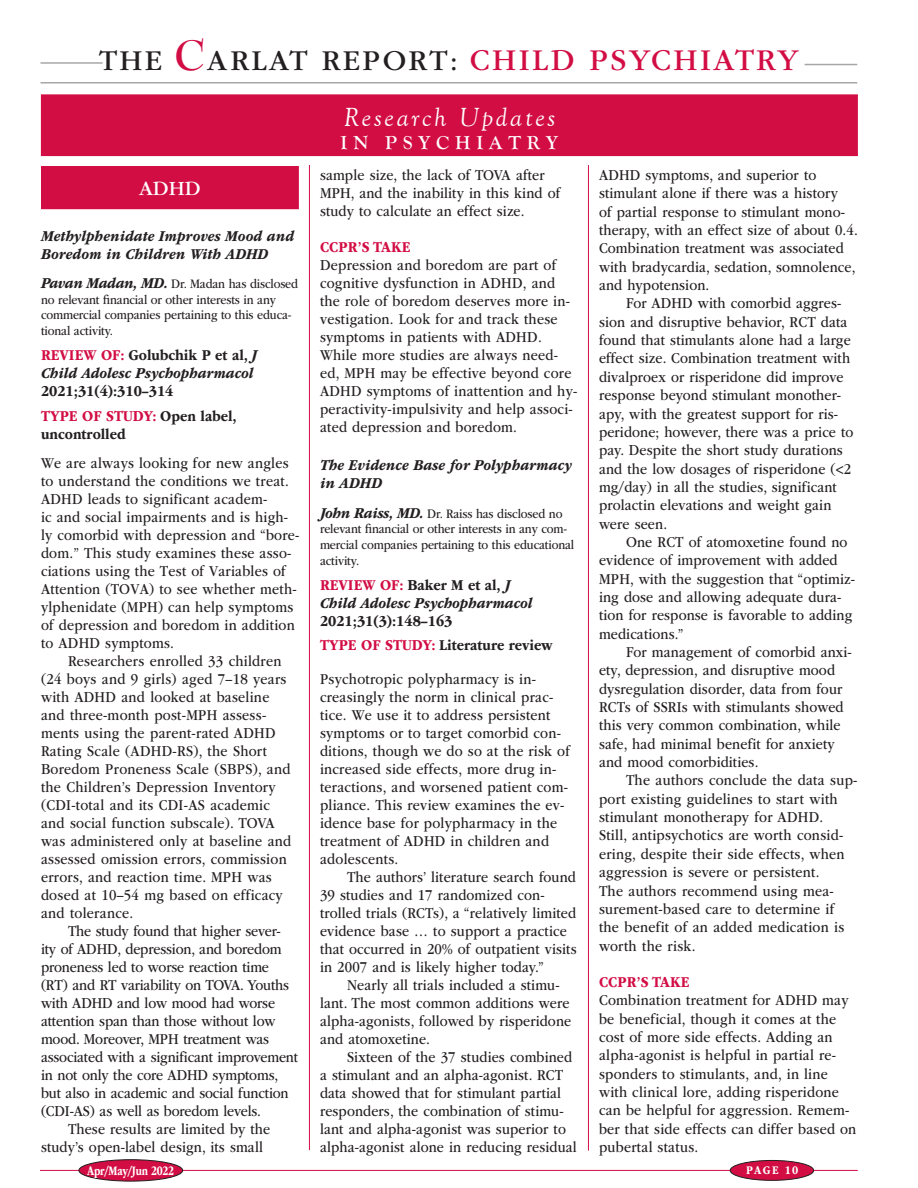
<style>
.page{position:relative;width:918px;height:1188px;background:#fff}
.page>*{position:absolute;margin:0;border:0;box-sizing:border-box;transform-origin:0 0}
.t1{font:30px "ITC Garamond Std";letter-spacing:.075em;color:#231f20}
.t2{font:italic 27px "Goudy Old Style T";letter-spacing:.1em;color:#fff}
.t3{font:21px "ITC Garamond Std";color:#fff}
.t4{font:700 19.5px "Goudy Old Style T";letter-spacing:.3em;color:#fff}
.t5{font:15.75px/18px "ITC Garamond Std";letter-spacing:.01em;color:#231f20;scale:.88 1}
.t6{font:15.75px "ITC Garamond Std";letter-spacing:-.01em;color:#231f20;scale:.88 1}
.t7{font:italic 700 15.75px/18px "ITC Garamond Std";letter-spacing:.01em;color:#231f20;scale:.88 1}
.t8{font:700 15.75px/24.8px "ITC Garamond Std";color:#231f20;scale:.88 1}
.t9{font:700 15.75px "ITC Garamond Std";letter-spacing:.01em;color:#d20d44;scale:.88 1}
.t10{font:13.5px/15.8px "ITC Garamond Std";letter-spacing:-.01em;color:#231f20;scale:.88 1}
.t11{font:700 13.5px "ITC Garamond Std";letter-spacing:-.025em;color:#fff;scale:.75 1}
.t12{font:700 12.15px "ITC Garamond Std";letter-spacing:.125em;color:#fff;scale:.85 1}
.s1{font-family:"Bernhard Modern Std";font-weight:700;font-size:46.5px;color:#d20d44}
.s2{font-size:31.5px;color:#d20d44}
.s3{font-weight:700;font-style:italic;font-size:15.75px}
.s4{font-style:normal;color:#d20d44}
.s5{font-style:normal}
.s6{color:#d20d44}
</style>
<div class="page">
<hr style="left:805px;top:64px;width:52px;height:1px;background:#231f20">
<hr style="left:40px;top:62px;width:63px;height:2px;background:#231f20">
<hr style="left:40px;top:82px;width:817px;height:2px;background:#231f20">
<hr style="left:40px;top:1170px;width:818px;height:1px;background:#d20d44">
<div style="left:730px;top:1160px;width:84px;height:20px;background:#d20d44;border-radius:50%"></div>
<div style="left:730px;top:1160px;width:84px;height:21px;border:1px solid #231f20;border-radius:50%"></div>
<div style="left:79px;top:1160px;width:104px;height:21px;background:#d20d44;border-radius:50%"></div>
<div style="left:79px;top:1159px;width:104px;height:23px;border:1px solid #231f20;border-radius:50%"></div>
<div style="left:42px;top:167px;width:256px;height:41px;background:#d20d44"></div>
<div style="left:41px;top:166px;width:258px;height:43px;border:2px solid #d20d44"></div>
<div style="left:41px;top:95px;width:816px;height:61px;background:#d20d44"></div>
<div style="left:41px;top:94px;width:817px;height:62px;border:1px solid #d20d44"></div>
<hr style="left:309px;top:165px;width:1px;height:985px;background:#d20d44">
<hr style="left:588px;top:165px;width:1px;height:986px;background:#d20d44">
<h1 class="t1" style="left:99px;top:44px;width:701px">THE <span class="s1">C</span>ARLAT REPORT: <span class="s2">CHILD PSYCHIATRY</span></h1>
<h3 class="t3" style="left:139px;top:177px;width:63px">ADHD</h3>
<p class="t7" style="left:41px;top:227px;width:289px">Methylphenidate Improves Mood and<br>Boredom in Children With ADHD</p>
<p class="t10" style="left:41px;top:276px;width:294px"><span class="s3">Pavan Madan, MD.</span> Dr. Madan has disclosed no relevant financial or other interests in any commercial companies pertaining to this educa&shy;tional activity.</p>
<p class="t7" style="left:41px;top:346px;width:247px"><span class="s4">REVIEW OF:</span> <span class="s5">Golubchik P et al,</span> J<br>Child Adolesc Psychopharmacol</p>
<p class="t8" style="left:41px;top:379px;width:224px">2021;31(4):310–314<br><span class="s6">TYPE OF STUDY:</span> Open label,</p>
<p class="t8" style="left:41px;top:421px;width:98px">uncontrolled</p>
<p class="t5" style="left:41px;top:454px;width:295px">We are always looking for new angles to understand the conditions we treat.<br>ADHD leads to significant academ-<br>ic and social impairments and is high&shy;ly comorbid with depression and “bore&shy;dom.” This study examines these asso&shy;ciations using the Test of Variables of Attention (TOVA) to see whether meth&shy;ylphenidate (MPH) can help symptoms of depression and boredom in addition to ADHD symptoms.</p>
<p class="t5" style="left:41px;top:652px;width:286px;text-indent:27px">Researchers enrolled 33 children (24 boys and 9 girls) aged 7–18 years with ADHD and looked at baseline and three-month post-MPH assess&shy;ments using the parent-rated ADHD Rating Scale (ADHD-RS), the Short Boredom Proneness Scale (SBPS), and the Children’s Depression Inventory (CDI-total and its CDI-AS academic and social function subscale). TOVA was administered only at baseline and assessed omission errors, commission errors, and reaction time. MPH was dosed at 10–54 mg based on efficacy and tolerance.</p>
<p class="t6" style="left:68px;top:922px;width:243px">The study found that higher sever-</p>
<p class="t6" style="left:41px;top:940px;width:275px">ity of ADHD, depression, and boredom</p>
<p class="t6" style="left:41px;top:958px;width:261px">proneness led to worse reaction time</p>
<p class="t6" style="left:41px;top:976px;width:283px">(RT) and RT variability on TOVA. Youths</p>
<p class="t6" style="left:41px;top:994px;width:268px">with ADHD and low mood had worse</p>
<p class="t6" style="left:41px;top:1012px;width:268px">attention span than those without low</p>
<p class="t6" style="left:41px;top:1030px;width:261px">mood. Moreover, MPH treatment was</p>
<p class="t6" style="left:41px;top:1048px;width:294px">associated with a significant improvement</p>
<p class="t6" style="left:41px;top:1066px;width:271px">in not only the core ADHD symptoms,</p>
<p class="t6" style="left:41px;top:1084px;width:283px">but also in academic and social function</p>
<p class="t6" style="left:41px;top:1102px;width:252px">(CDI-AS) as well as boredom levels.</p>
<p class="t5" style="left:68px;top:1120px;width:231px">These results are limited by the</p>
<p class="t5" style="left:41px;top:1138px;width:254px">study’s open-label design, its small</p>
<h2 class="t2" style="left:344px;top:103px;width:213px">Research Updates</h2>
<p class="t4" style="left:341px;top:131px;width:219px">IN PSYCHIATRY</p>
<p class="t5" style="left:320px;top:166px;width:275px">sample size, the lack of TOVA after<br>MPH, and the inability in this kind of study to calculate an effect size.</p>
<p class="t9" style="left:320px;top:238px;width:104px">CCPR’S TAKE</p>
<p class="t5" style="left:320px;top:256px;width:294px">Depression and boredom are part of cognitive dysfunction in ADHD, and the role of boredom deserves more in&shy;vestigation. Look for and track these symptoms in patients with ADHD.<br>While more studies are always need&shy;ed, MPH may be effective beyond core ADHD symptoms of inattention and hy&shy;peractivity-impulsivity and help associ&shy;ated depression and boredom.</p>
<p class="t7" style="left:320px;top:456px;width:288px">The Evidence Base for Polypharmacy in ADHD</p>
<p class="t10" style="left:320px;top:506px;width:290px"><span class="s3">John Raiss, MD.</span> Dr. Raiss has disclosed no relevant financial or other interests in any com&shy;mercial companies pertaining to this educational activity.</p>
<p class="t7" style="left:320px;top:576px;width:243px"><span class="s4">REVIEW OF:</span> <span class="s5">Baker M et al,</span> J<br>Child Adolesc Psychopharmacol</p>
<p class="t8" style="left:320px;top:608px;width:266px">2021;31(3):148–163<br><span class="s6">TYPE OF STUDY:</span> Literature review</p>
<p class="t5" style="left:320px;top:670px;width:285px">Psychotropic polypharmacy is in&shy;creasingly the norm in clinical prac&shy;tice. We use it to address persistent symptoms or to target comorbid con&shy;ditions, though we do so at the risk of increased side effects, more drug in&shy;teractions, and worsened patient com&shy;pliance. This review examines the ev&shy;idence base for polypharmacy in the treatment of ADHD in children and adolescents.</p>
<p class="t5" style="left:320px;top:868px;width:293px;text-indent:27px">The authors’ literature search found 39 studies and 17 randomized con&shy;trolled trials (RCTs), a “relatively limited evidence base … to support a practice that occurred in 20% of outpatient visits in 2007 and is likely higher today.”</p>
<p class="t5" style="left:320px;top:976px;width:287px;text-indent:27px">Nearly all trials included a stimu&shy;lant. The most common additions were alpha-agonists, followed by risperidone and atomoxetine.</p>
<p class="t5" style="left:320px;top:1048px;width:293px;text-indent:27px">Sixteen of the 37 studies combined a stimulant and an alpha-agonist. RCT data showed that for stimulant partial responders, the combination of stimu&shy;lant and alpha-agonist was superior to alpha-agonist alone in reducing residual</p>
<p class="t5" style="left:599px;top:166px;width:296px">ADHD symptoms, and superior to stimulant alone if there was a history<br>of partial response to stimulant mono&shy;therapy, with an effect size of about 0.4.<br>Combination treatment was associated with bradycardia, sedation, somnolence, and hypotension.</p>
<p class="t5" style="left:599px;top:294px;width:291px;text-indent:27px">For ADHD with comorbid aggres&shy;sion and disruptive behavior, RCT data found that stimulants alone had a large effect size. Combination treatment with divalproex or risperidone did improve response beyond stimulant monother&shy;apy, with the greatest support for ris&shy;peridone; however, there was a price to pay. Despite the short study durations and the low dosages of risperidone (&lt;2 mg/day) in all the studies, significant prolactin elevations and weight gain were seen.</p>
<p class="t5" style="left:599px;top:533px;width:293px;text-indent:27px">One RCT of atomoxetine found no evidence of improvement with added MPH, with the suggestion that “optimiz&shy;ing dose and allowing adequate dura&shy;tion for response is favorable to adding medications.”</p>
<p class="t5" style="left:599px;top:643px;width:289px;text-indent:27px">For management of comorbid anxi&shy;ety, depression, and disruptive mood dysregulation disorder, data from four RCTs of SSRIs with stimulants showed this very common combination, while safe, had minimal benefit for anxiety and mood comorbidities.</p>
<p class="t5" style="left:599px;top:771px;width:295px;text-indent:27px">The authors conclude the data sup&shy;port existing guidelines to start with stimulant monotherapy for ADHD.<br>Still, antipsychotics are worth consid&shy;ering, despite their side effects, when aggression is severe or persistent.<br>The authors recommend using mea&shy;surement-based care to determine if the benefit of an added medication is worth the risk.</p>
<p class="t9" style="left:599px;top:973px;width:104px">CCPR’S TAKE</p>
<p class="t5" style="left:599px;top:991px;width:294px">Combination treatment for ADHD may be beneficial, though it comes at the cost of more side effects. Adding an alpha-agonist is helpful in partial re&shy;sponders to stimulants, and, in line with clinical lore, adding risperidone can be helpful for aggression. Remem&shy;ber that side effects can differ based on pubertal status.</p>
<p class="t11" style="left:87px;top:1163px;width:118px">Apr/May/Jun 2022</p>
<p class="t12" style="left:746px;top:1163px;width:63px">PAGE 10</p>
</div>
